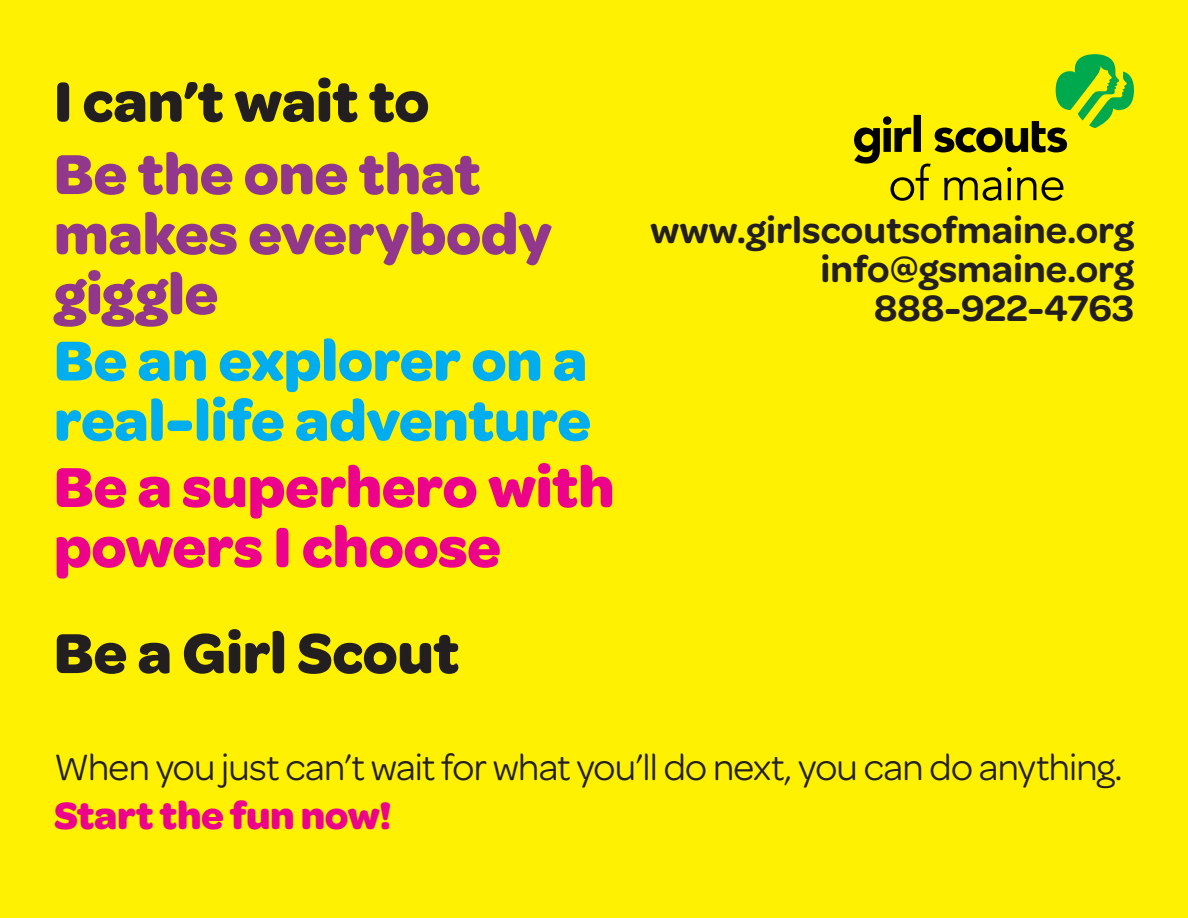
<style>
.page{position:relative;width:1188px;height:918px;background:#fff101}
.page>*{position:absolute;margin:0;border:0;box-sizing:border-box;transform-origin:0 0}
.t1{font:700 60px/60px "Omnes Girl Scouts";letter-spacing:-.01em;color:#00aeef}
.t2{font:700 60px/60px "Omnes Girl Scouts";letter-spacing:-.005em;color:#91388c}
.t3{font:700 60px/60px "Omnes Girl Scouts";letter-spacing:-.005em;color:#ed028c}
.t4{font:700 60px "Omnes Girl Scouts";letter-spacing:-.005em;color:#231f20}
.t5{font:700 40.5px "Omnes Girl Scouts";letter-spacing:-.01em;color:#ed028c}
.t6{font:39px "Omnes Girl Scouts";letter-spacing:-.02em;color:#231f20}
.t7{font:600 39px "Omnes Girl Scouts";color:#231f20}
</style>
<div class="page">
<svg style="left:854px;top:54px;width:280px;height:147px"></svg>
<p class="t4" style="left:54px;top:57px;width:377px">I can’t wait to</p>
<p class="t2" style="left:54px;top:141px;width:500px">Be the one that makes everybody giggle</p>
<p class="t1" style="left:54px;top:327px;width:539px">Be an explorer on a real-life adventure</p>
<p class="t3" style="left:54px;top:454px;width:562px">Be a superhero with powers I choose</p>
<p class="t4" style="left:54px;top:609px;width:407px">Be a Girl Scout</p>
<p class="t7" style="left:650px;top:202px;width:485px">www.girlscoutsofmaine.org</p>
<p class="t7" style="left:821px;top:241px;width:315px">info@gsmaine.org</p>
<p class="t7" style="left:874px;top:280px;width:261px">888-922-4763</p>
<p class="t6" style="left:54px;top:741px;width:1070px">When you just can’t wait for what you’ll do next, you can do anything.</p>
<p class="t5" style="left:54px;top:785px;width:339px">Start the fun now!</p>
</div>
